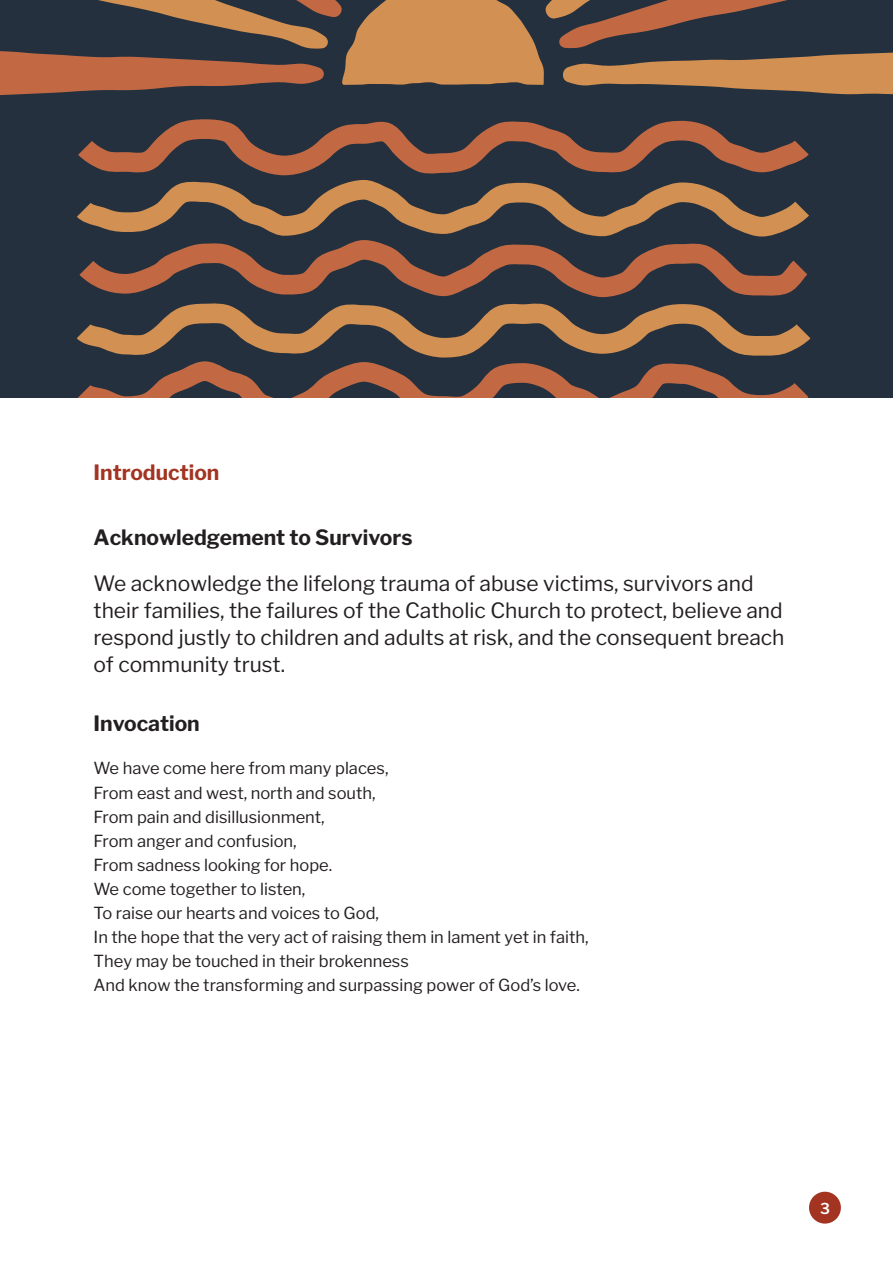
<style>
.page{position:relative;width:893px;height:1263px;background:#fff}
.page>*{position:absolute;margin:0;border:0;box-sizing:border-box;transform-origin:0 0}
.t1{font:21px/27px "Libre Franklin";color:#231f20}
.t2{font:700 21px "Libre Franklin";color:#231f20}
.t3{font:700 21px "Libre Franklin";color:#a23421}
.t4{font:16.5px "Libre Franklin";color:#231f20}
.t5{font:600 15px "Libre Franklin";color:#fff}
</style>
<div class="page">
<div style="left:809px;top:1192px;width:32px;height:31px;background:#a23421;border-radius:50%"></div>
<div style="left:0;top:0;width:893px;height:398px;background:#24303d"></div>
<svg style="left:0;top:0;width:893px;height:297px"></svg>
<svg style="left:77px;top:303px;width:733px;height:95px"></svg>
<p class="t3" style="left:94px;top:460px;width:127px">Introduction</p>
<p class="t2" style="left:94px;top:525px;width:320px">Acknowledgement to Survivors</p>
<p class="t1" style="left:94px;top:570px;width:692px">We acknowledge the lifelong trauma of abuse victims, survivors and their families, the failures of the Catholic Church to protect, believe and respond justly to children and adults at risk, and the consequent breach of community trust.</p>
<p class="t2" style="left:94px;top:711px;width:108px">Invocation</p>
<p class="t4" style="left:94px;top:758px;width:296px">We have come here from many places,</p>
<p class="t4" style="left:94px;top:782px;width:284px">From east and west, north and south,</p>
<p class="t4" style="left:94px;top:806px;width:233px">From pain and disillusionment,</p>
<p class="t4" style="left:94px;top:830px;width:205px">From anger and confusion,</p>
<p class="t4" style="left:94px;top:854px;width:240px">From sadness looking for hope.</p>
<p class="t4" style="left:94px;top:878px;width:213px">We come together to listen,</p>
<p class="t4" style="left:94px;top:902px;width:287px">To raise our hearts and voices to God,</p>
<p class="t4" style="left:94px;top:926px;width:497px">In the hope that the very act of raising them in lament yet in faith,</p>
<p class="t4" style="left:94px;top:950px;width:317px">They may be touched in their brokenness</p>
<p class="t4" style="left:94px;top:974px;width:488px">And know the transforming and surpassing power of God’s love.</p>
<p class="t5" style="left:820px;top:1199px;width:11px">3</p>
</div>
